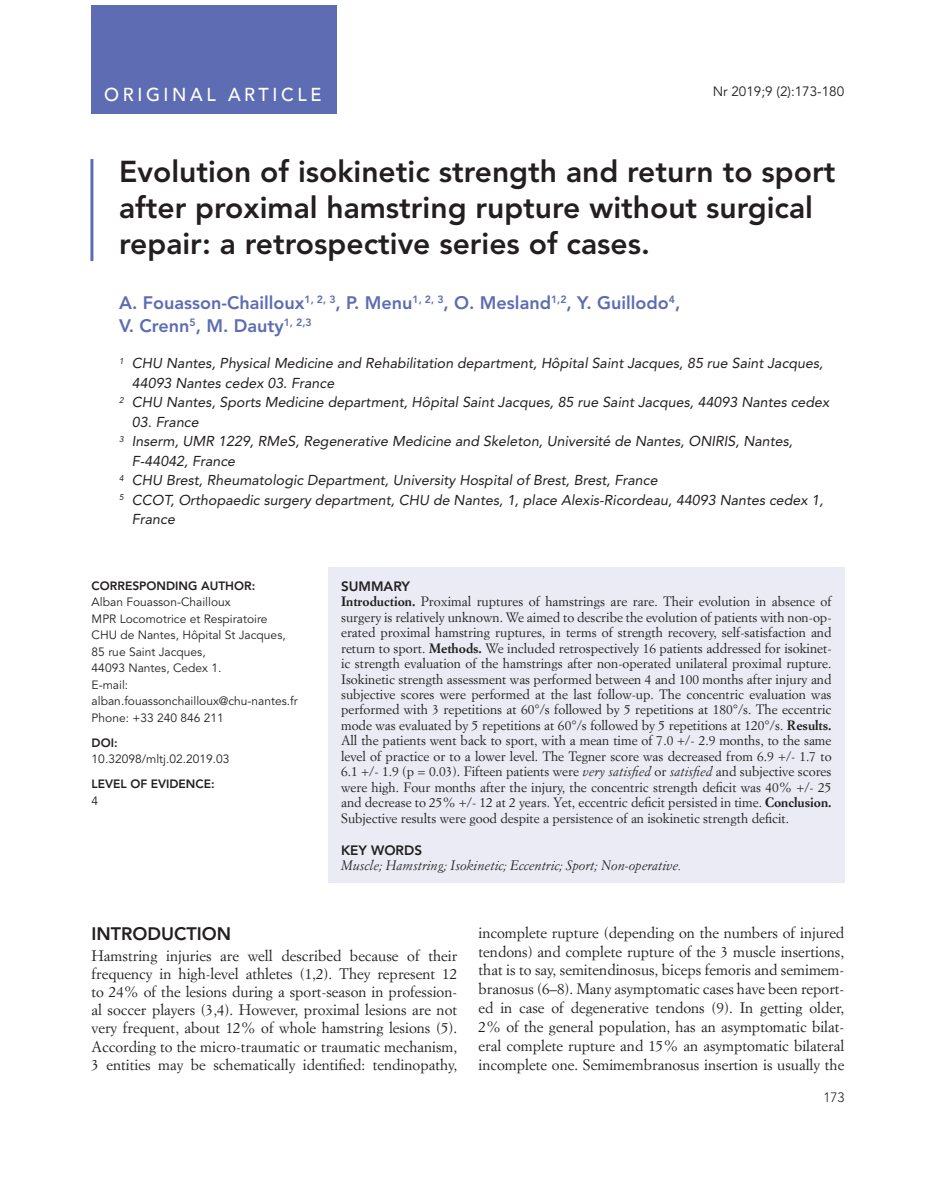
<style>
.page{position:relative;width:936px;height:1191px;background:#fff}
.page>*{position:absolute;margin:0;border:0;box-sizing:border-box;transform-origin:0 0}
.t1{font:800 30px/36px "Avenir LT Std";color:#231f20}
.t2{font:500 18.75px "Avenir";letter-spacing:.2em;color:#fff;scale:.96 1}
.t3{font:800 18px/22.5px "Avenir LT Std";color:#5d6cb3}
.t4{font:800 18px "Avenir LT Std";color:#231f20}
.t5{font:15px/18.9px "Simoncini Garamond Std";color:#231f20;text-align:justify}
.t6{font:italic 14.25px "Avenir LT Std";color:#231f20}
.t7{font:italic 13.5px "Simoncini Garamond Std";color:#231f20}
.t8{font:13.5px "Avenir LT Std";color:#231f20}
.t9{font:800 13.5px "Avenir LT Std";color:#231f20}
.t10{font:300 13.5px "Avenir LT Std";color:#231f20}
.t11{font:13.35px/15.5px "Simoncini Garamond Std";color:#231f20;text-align:justify}
.t12{font:12px/16.5px "Avenir LT Std";color:#231f20}
.t13{font:800 12px "Avenir LT Std";color:#231f20}
.s1{font-weight:700}
.s2{font-style:italic}
</style>
<div class="page">
<div style="left:91px;top:5px;width:246px;height:109px;background:#5d6cb3"></div>
<hr style="left:90px;top:159px;width:3px;height:102px;background:#5d6cb3">
<div style="left:328px;top:568px;width:516px;height:314px;background:#eaebf5"></div>
<h2 class="t2" style="left:104px;top:78px;width:228px">ORIGINAL ARTICLE</h2>
<p class="t8" style="left:712px;top:84px;width:133px">Nr 2019;9 (2):173-180</p>
<h1 class="t1" style="left:119px;top:153px;width:717px">Evolution of isokinetic strength and return to sport after proximal hamstring rupture without surgical repair: a retrospective series of cases.</h1>
<h3 class="t3" style="left:119px;top:292px;width:563px">A. Fouasson-Chailloux<sup>1,</sup> <sup>2,</sup> <sup>3</sup>, P. Menu<sup>1,</sup> <sup>2,</sup> <sup>3</sup>, O. Mesland<sup>1,2</sup>, Y. Guillodo<sup>4</sup>,<br>V. Crenn<sup>5</sup>, M. Dauty<sup>1,</sup> <sup>2,3</sup></h3>
<p class="t6" style="left:119px;top:355px;width:705px"><sup>1</sup> CHU Nantes, Physical Medicine and Rehabilitation department, Hôpital Saint Jacques, 85 rue Saint Jacques,</p>
<p class="t6" style="left:132px;top:374px;width:204px">44093 Nantes cedex 03. France</p>
<p class="t6" style="left:119px;top:394px;width:711px"><sup>2</sup> CHU Nantes, Sports Medicine department, Hôpital Saint Jacques, 85 rue Saint Jacques, 44093 Nantes cedex</p>
<p class="t6" style="left:132px;top:413px;width:68px">03. France</p>
<p class="t6" style="left:119px;top:433px;width:675px"><sup>3</sup> Inserm, UMR 1229, RMeS, Regenerative Medicine and Skeleton, Université de Nantes, ONIRIS, Nantes,</p>
<p class="t6" style="left:132px;top:452px;width:105px">F-44042, France</p>
<p class="t6" style="left:119px;top:472px;width:540px"><sup>4</sup> CHU Brest, Rheumatologic Department, University Hospital of Brest, Brest, France</p>
<p class="t6" style="left:119px;top:491px;width:705px"><sup>5</sup> CCOT, Orthopaedic surgery department, CHU de Nantes, 1, place Alexis-Ricordeau, 44093 Nantes cedex 1,</p>
<p class="t6" style="left:132px;top:511px;width:45px">France</p>
<p class="t13" style="left:92px;top:578px;width:165px">CORRESPONDING AUTHOR:</p>
<p class="t12" style="left:92px;top:594px;width:208px">Alban Fouasson-Chailloux<br>MPR Locomotrice et Respiratoire<br>CHU de Nantes, Hôpital St Jacques,<br>85 rue Saint Jacques,<br>44093 Nantes, Cedex 1.<br>E-mail: alban.fouassonchailloux@chu-nantes.fr<br>Phone: +33 240 846 211</p>
<p class="t13" style="left:92px;top:735px;width:27px">DOI:</p>
<p class="t12" style="left:92px;top:751px;width:139px">10.32098/mltj.02.2019.03</p>
<p class="t13" style="left:92px;top:777px;width:124px">LEVEL OF EVIDENCE:</p>
<p class="t12" style="left:92px;top:792px;width:8px">4</p>
<p class="t9" style="left:341px;top:578px;width:70px">SUMMARY</p>
<p class="t11" style="left:341px;top:593px;width:492px"><span class="s1">Introduction.</span> Proximal ruptures of hamstrings are rare. Their evolution in absence of surgery is relatively unknown. We aimed to describe the evolution of patients with non-op&shy;erated proximal hamstring ruptures, in terms of strength recovery, self-satisfaction and return to sport. <span class="s1">Methods.</span> We included retrospectively 16 patients addressed for isokinet&shy;ic strength evaluation of the hamstrings after non-operated unilateral proximal rupture.<br>Isokinetic strength assessment was performed between 4 and 100 months after injury and subjective scores were performed at the last follow-up. The concentric evaluation was performed with 3 repetitions at 60°/s followed by 5 repetitions at 180°/s. The eccentric mode was evaluated by 5 repetitions at 60°/s followed by 5 repetitions at 120°/s. <span class="s1">Results.<br></span>All the patients went back to sport, with a mean time of 7.0 +/- 2.9 months, to the same level of practice or to a lower level. The Tegner score was decreased from 6.9 +/- 1.7 to 6.1 +/- 1.9 (p = 0.03). Fifteen patients were <span class="s2">very satisfied</span> or <span class="s2">satisfied</span> and subjective scores were high. Four months after the injury, the concentric strength deficit was 40% +/- 25 and decrease to 25% +/- 12 at 2 years. Yet, eccentric deficit persisted in time. <span class="s1">Conclusion.<br></span>Subjective results were good despite a persistence of an isokinetic strength deficit.</p>
<p class="t9" style="left:341px;top:842px;width:82px">KEY WORDS</p>
<p class="t7" style="left:341px;top:857px;width:342px">Muscle; Hamstring; Isokinetic; Eccentric; Sport; Non-operative.</p>
<h3 class="t4" style="left:91px;top:923px;width:141px">INTRODUCTION</h3>
<p class="t5" style="left:91px;top:946px;width:367px;line-height:18.1px">Hamstring injuries are well described because of their frequency in high-level athletes (1,2). They represent 12 to 24% of the lesions during a sport-season in profession&shy;al soccer players (3,4). However, proximal lesions are not very frequent, about 12% of whole hamstring lesions (5).<br>According to the micro-traumatic or traumatic mechanism, 3 entities may be schematically identified: tendinopathy,</p>
<p class="t5" style="left:478px;top:922px;width:367px">incomplete rupture (depending on the numbers of injured tendons) and complete rupture of the 3 muscle insertions, that is to say, semitendinosus, biceps femoris and semimem&shy;branosus (6–8). Many asymptomatic cases have been report&shy;ed in case of degenerative tendons (9). In getting older, 2% of the general population, has an asymptomatic bilat&shy;eral complete rupture and 15% an asymptomatic bilateral incomplete one. Semimembranosus insertion is usually the</p>
<p class="t10" style="left:823px;top:1089px;width:23px">173</p>
</div>
